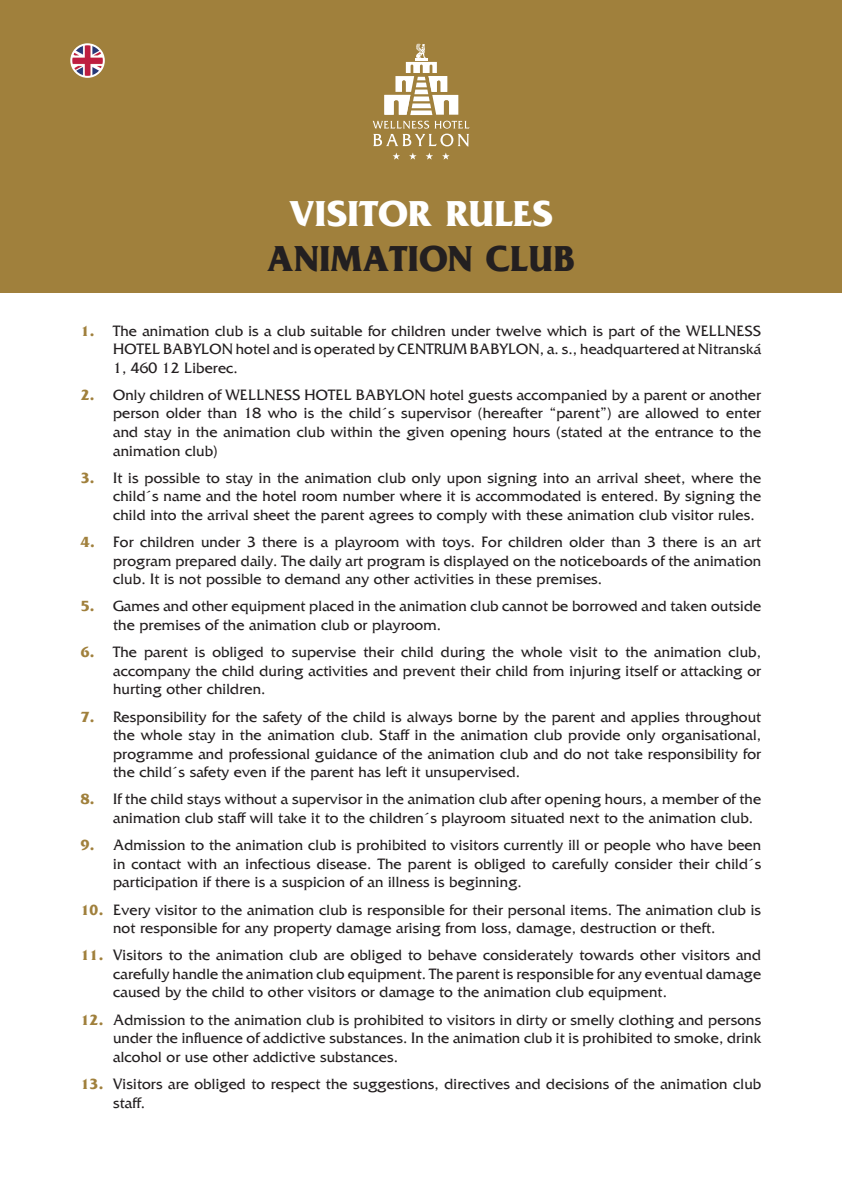
<style>
.page{position:relative;width:842px;height:1191px;background:#fff}
.page>*{position:absolute;margin:0;border:0;box-sizing:border-box;transform-origin:0 0}
.t1{font:700 38px "France";letter-spacing:.005em;color:#231f20;scale:.96 1}
.t2{font:700 38px "France";letter-spacing:.015em;color:#fff}
.t3{font:15.5px/18.6px "France";letter-spacing:.01em;color:#231f20;text-align:justify}
.s1{font-weight:700;color:#a0803c}
</style>
<div class="page">
<div style="left:0;top:0;width:842px;height:293px;background:#a0803c"></div>
<svg style="left:372px;top:121px;width:97px;height:39px"></svg>
<svg style="left:384px;top:44px;width:74px;height:71px"></svg>
<img style="left:71px;top:44px;width:33px;height:33px;border-radius:16px">
<div style="left:70px;top:43px;width:35px;height:35px;border:2px solid #fff;border-radius:50%"></div>
<h1 class="t2" style="left:289px;top:191px;width:265px">VISITOR RULES</h1>
<h1 class="t1" style="left:267px;top:236px;width:322px">ANIMATION CLUB</h1>
<p class="t3" style="left:113px;top:321px;width:649px;text-indent:-32px"><span class="s1">1.</span> The animation club is a club suitable for children under twelve which is part of the WELLNESS HOTEL BABYLON hotel and is operated by CENTRUM BABYLON, a. s., headquartered at Nitranská 1, 460 12 Liberec.</p>
<p class="t3" style="left:113px;top:385px;width:649px;text-indent:-32px"><span class="s1">2.</span> Only children of WELLNESS HOTEL BABYLON hotel guests accompanied by a parent or another person older than 18 who is the child´s supervisor (hereafter “parent”) are allowed to enter and stay in the animation club within the given opening hours (stated at the entrance to the animation club)</p>
<p class="t3" style="left:113px;top:468px;width:649px;text-indent:-32px"><span class="s1">3.</span> It is possible to stay in the animation club only upon signing into an arrival sheet, where the child´s name and the hotel room number where it is accommodated is entered. By signing the child into the arrival sheet the parent agrees to comply with these animation club visitor rules.</p>
<p class="t3" style="left:113px;top:533px;width:650px;text-indent:-32px"><span class="s1">4.</span> For children under 3 there is a playroom with toys. For children older than 3 there is an art program prepared daily. The daily art program is displayed on the noticeboards of the animation club. It is not possible to demand any other activities in these premises.</p>
<p class="t3" style="left:113px;top:597px;width:650px;text-indent:-32px"><span class="s1">5.</span> Games and other equipment placed in the animation club cannot be borrowed and taken outside the premises of the animation club or playroom.</p>
<p class="t3" style="left:113px;top:643px;width:650px;text-indent:-32px"><span class="s1">6.</span> The parent is obliged to supervise their child during the whole visit to the animation club, accompany the child during activities and prevent their child from injuring itself or attacking or hurting other children.</p>
<p class="t3" style="left:113px;top:707px;width:650px;text-indent:-32px"><span class="s1">7.</span> Responsibility for the safety of the child is always borne by the parent and applies throughout the whole stay in the animation club. Staff in the animation club provide only organisational, programme and professional guidance of the animation club and do not take responsibility for the child´s safety even if the parent has left it unsupervised.</p>
<p class="t3" style="left:113px;top:790px;width:649px;text-indent:-32px"><span class="s1">8.</span> If the child stays without a supervisor in the animation club after opening hours, a member of the animation club staff will take it to the children´s playroom situated next to the animation club.</p>
<p class="t3" style="left:113px;top:836px;width:649px;text-indent:-32px"><span class="s1">9.</span> Admission to the animation club is prohibited to visitors currently ill or people who have been in contact with an infectious disease. The parent is obliged to carefully consider their child´s participation if there is a suspicion of an illness is beginning.</p>
<p class="t3" style="left:113px;top:900px;width:649px;text-indent:-32px"><span class="s1">10.</span> Every visitor to the animation club is responsible for their personal items. The animation club is not responsible for any property damage arising from loss, damage, destruction or theft.</p>
<p class="t3" style="left:113px;top:946px;width:649px;text-indent:-32px"><span class="s1">11.</span> Visitors to the animation club are obliged to behave considerately towards other visitors and carefully handle the animation club equipment. The parent is responsible for any eventual damage caused by the child to other visitors or damage to the animation club equipment.</p>
<p class="t3" style="left:113px;top:1010px;width:650px;text-indent:-32px"><span class="s1">12.</span> Admission to the animation club is prohibited to visitors in dirty or smelly clothing and persons under the influence of addictive substances. In the animation club it is prohibited to smoke, drink alcohol or use other addictive substances.</p>
<p class="t3" style="left:113px;top:1074px;width:649px;text-indent:-32px"><span class="s1">13.</span> Visitors are obliged to respect the suggestions, directives and decisions of the animation club staff.</p>
</div>
